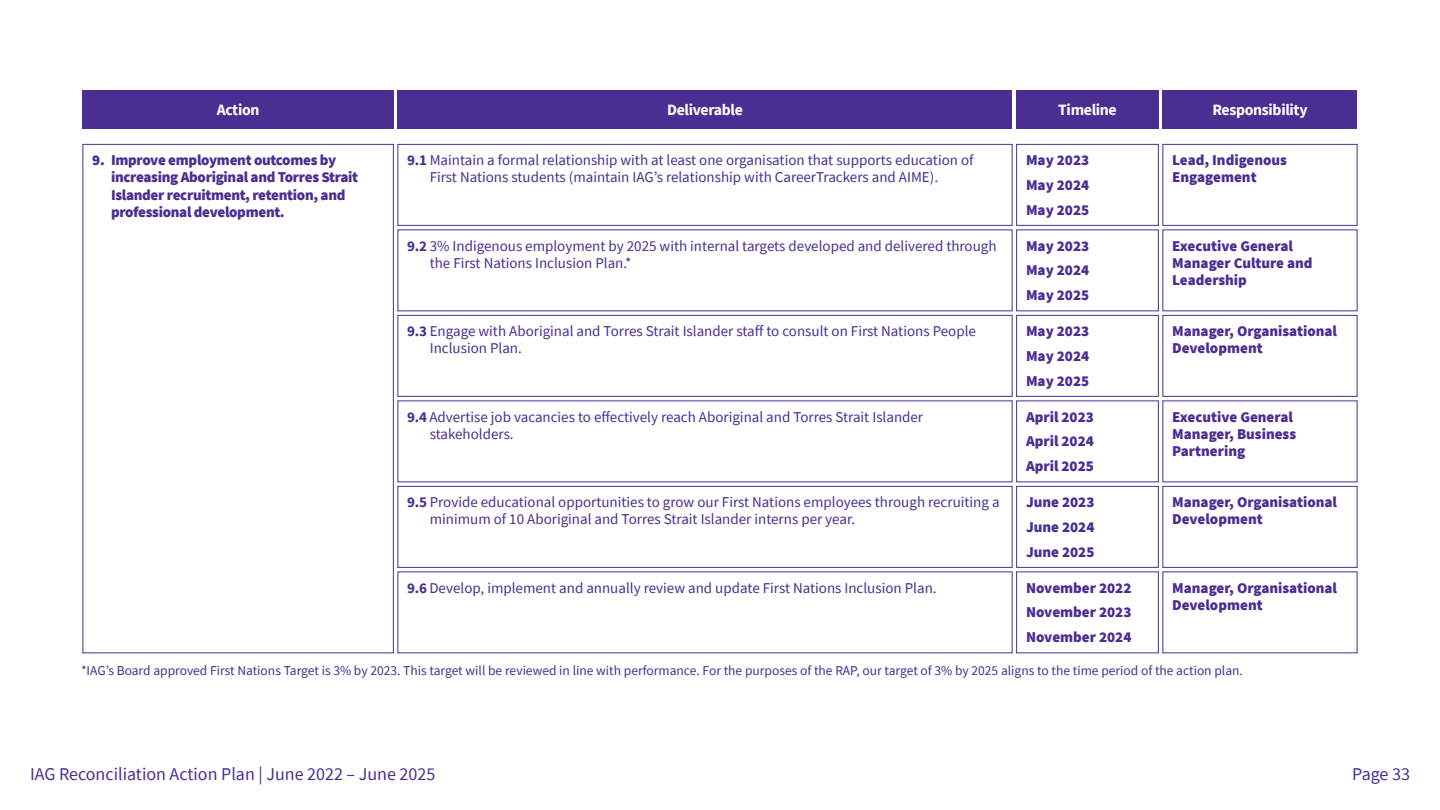
<style>
.page{position:relative;width:1440px;height:810px;background:#fff}
.page>*{position:absolute;margin:0;border:0;box-sizing:border-box;transform-origin:0 0}
.t1{font:18px "Source Sans Pro";color:#4a2e92}
.body_copy{font:700 15.75px "Source Sans Pro";letter-spacing:-.02em;color:#fff}
.body_copy-2{font:15px/17.2px "Source Sans Pro";color:#4a2e92}
.body_copy-3{font:900 15px/17.2px "Source Sans Pro";color:#4a2e92}
.body_copy-4{font:900 15px/17.2px "Source Sans Pro";letter-spacing:-.02em;color:#4a2e92}
.body_copy-5{font:13.5px "Source Sans Pro";color:#4a2e92}
.s1{font-weight:700}
</style>
<div class="page">
<div style="left:398px;top:90px;width:614px;height:39px;background:#4a2e92"></div>
<div style="left:1016px;top:90px;width:143px;height:39px;background:#4a2e92"></div>
<div style="left:1162px;top:90px;width:196px;height:39px;background:#4a2e92"></div>
<div style="left:82px;top:90px;width:312px;height:39px;background:#4a2e92"></div>
<div style="left:82px;top:144px;width:312px;height:509px;border:1px solid #4a2e92"></div>
<div style="left:398px;top:144px;width:614px;height:82px;border:1px solid #4a2e92"></div>
<div style="left:398px;top:315px;width:614px;height:82px;border:1px solid #4a2e92"></div>
<div style="left:398px;top:486px;width:614px;height:82px;border:1px solid #4a2e92"></div>
<div style="left:1016px;top:144px;width:143px;height:82px;border:1px solid #4a2e92"></div>
<div style="left:1016px;top:230px;width:143px;height:81px;border:1px solid #4a2e92"></div>
<div style="left:1016px;top:315px;width:143px;height:82px;border:1px solid #4a2e92"></div>
<div style="left:1016px;top:400px;width:143px;height:82px;border:1px solid #4a2e92"></div>
<div style="left:1016px;top:486px;width:143px;height:82px;border:1px solid #4a2e92"></div>
<div style="left:1016px;top:572px;width:143px;height:81px;border:1px solid #4a2e92"></div>
<div style="left:1162px;top:144px;width:196px;height:82px;border:1px solid #4a2e92"></div>
<div style="left:1162px;top:315px;width:196px;height:82px;border:1px solid #4a2e92"></div>
<div style="left:1162px;top:486px;width:196px;height:82px;border:1px solid #4a2e92"></div>
<p class="body_copy" style="left:217px;top:100px;width:44px">Action</p>
<p class="body_copy" style="left:667px;top:100px;width:77px">Deliverable</p>
<p class="body_copy" style="left:1058px;top:100px;width:60px">Timeline</p>
<p class="body_copy" style="left:1212px;top:100px;width:97px">Responsibility</p>
<p class="body_copy-4" style="left:111px;top:151px;width:249px;text-indent:-19px">9. Improve employment outcomes by increasing Aboriginal and Torres Strait Islander recruitment, retention, and professional development.</p>
<p class="body_copy-2" style="left:430px;top:151px;width:545px;text-indent:-22px"><span class="s1">9.1</span> Maintain a formal relationship with at least one organisation that supports education of<br>First Nations students (maintain IAG’s relationship with CareerTrackers and AIME).</p>
<p class="body_copy-2" style="left:430px;top:237px;width:568px;text-indent:-22px"><span class="s1">9.2</span> 3% Indigenous employment by 2025 with internal targets developed and delivered through the First Nations Inclusion Plan.*</p>
<p class="body_copy-3" style="left:1172px;top:151px;width:116px">Lead, Indigenous<br>Engagement</p>
<p class="body_copy-3" style="left:1026px;top:151px;width:65px">May 2023</p>
<p class="body_copy-3" style="left:1026px;top:176px;width:65px">May 2024</p>
<p class="body_copy-3" style="left:1026px;top:201px;width:65px">May 2025</p>
<p class="body_copy-3" style="left:1026px;top:237px;width:65px">May 2023</p>
<p class="body_copy-3" style="left:1026px;top:261px;width:65px">May 2024</p>
<p class="body_copy-3" style="left:1026px;top:286px;width:65px">May 2025</p>
<p class="body_copy-3" style="left:1026px;top:322px;width:65px">May 2023</p>
<p class="body_copy-3" style="left:1026px;top:347px;width:65px">May 2024</p>
<p class="body_copy-3" style="left:1026px;top:372px;width:65px">May 2025</p>
<p class="body_copy-3" style="left:1026px;top:408px;width:69px">April 2023</p>
<p class="body_copy-3" style="left:1026px;top:432px;width:69px">April 2024</p>
<p class="body_copy-3" style="left:1026px;top:457px;width:69px">April 2025</p>
<p class="body_copy-3" style="left:1026px;top:493px;width:70px">June 2023</p>
<p class="body_copy-3" style="left:1026px;top:518px;width:70px">June 2024</p>
<p class="body_copy-3" style="left:1026px;top:543px;width:70px">June 2025</p>
<p class="body_copy-3" style="left:1026px;top:579px;width:107px">November 2022</p>
<p class="body_copy-3" style="left:1026px;top:603px;width:107px">November 2023</p>
<p class="body_copy-3" style="left:1026px;top:628px;width:107px">November 2024</p>
<p class="body_copy-3" style="left:1172px;top:237px;width:142px">Executive General<br>Manager Culture and<br>Leadership</p>
<p class="body_copy-3" style="left:1172px;top:322px;width:166px">Manager, Organisational<br>Development</p>
<p class="body_copy-2" style="left:430px;top:322px;width:548px;text-indent:-22px"><span class="s1">9.3</span> Engage with Aboriginal and Torres Strait Islander staff to consult on First Nations People<br>Inclusion Plan.</p>
<p class="body_copy-2" style="left:430px;top:408px;width:495px;text-indent:-22px"><span class="s1">9.4</span> Advertise job vacancies to effectively reach Aboriginal and Torres Strait Islander stakeholders.</p>
<p class="body_copy-3" style="left:1172px;top:408px;width:125px">Executive General<br>Manager, Business<br>Partnering</p>
<p class="body_copy-3" style="left:1172px;top:493px;width:166px">Manager, Organisational<br>Development</p>
<p class="body_copy-2" style="left:430px;top:493px;width:571px;text-indent:-22px"><span class="s1">9.5</span> Provide educational opportunities to grow our First Nations employees through recruiting a minimum of 10 Aboriginal and Torres Strait Islander interns per year.</p>
<p class="body_copy-3" style="left:1172px;top:579px;width:166px">Manager, Organisational<br>Development</p>
<p class="body_copy-2" style="left:407px;top:579px;width:531px"><span class="s1">9.6</span> Develop, implement and annually review and update First Nations Inclusion Plan.</p>
<p class="body_copy-5" style="left:81px;top:662px;width:1163px">*IAG’s Board approved First Nations Target is 3% by 2023. This target will be reviewed in line with performance. For the purposes of the RAP, our target of 3% by 2025 aligns to the time period of the action plan.</p>
<p class="t1" style="left:30px;top:763px;width:407px">IAG Reconciliation Action Plan | June 2022 – June 2025</p>
<p class="t1" style="left:1352px;top:763px;width:59px">Page 33</p>
</div>
